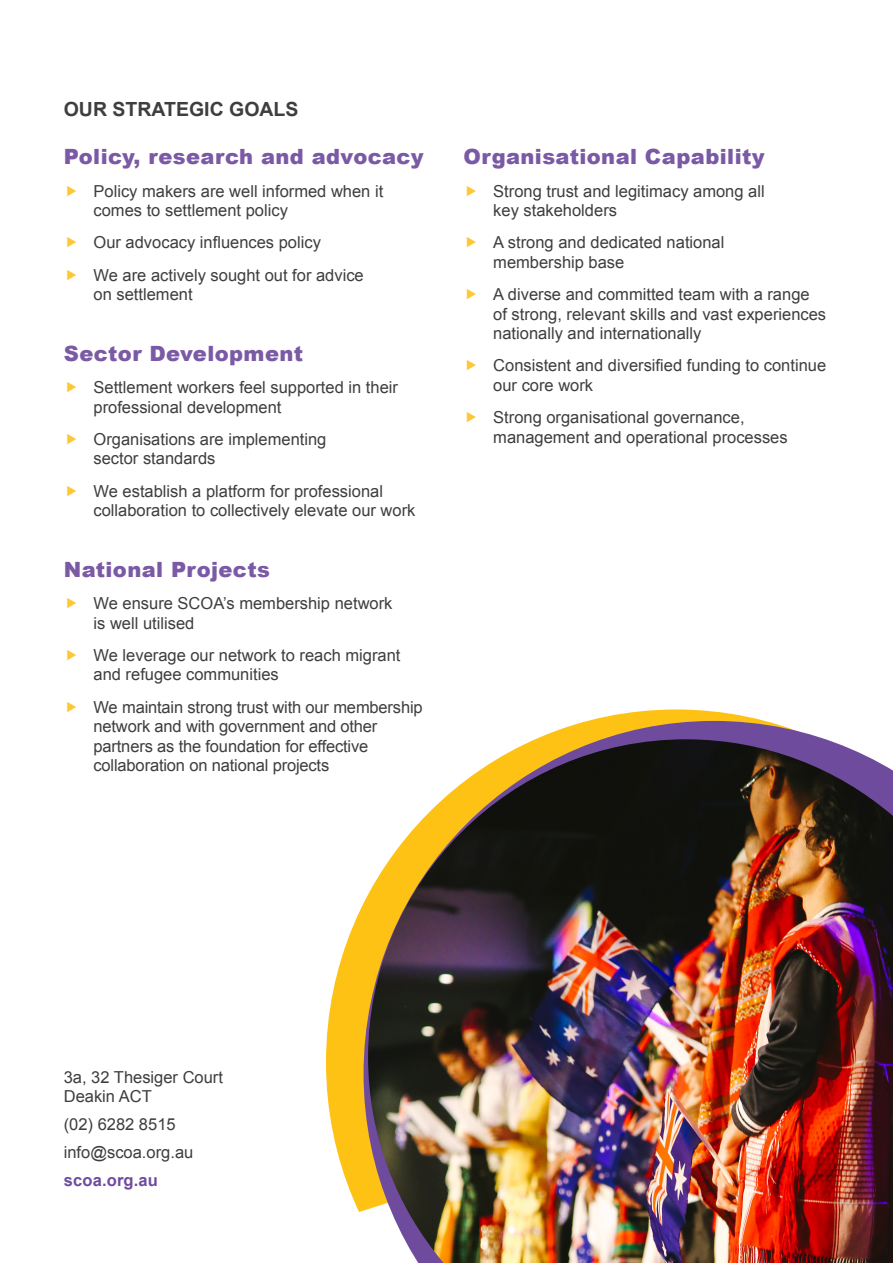
<style>
.page{position:relative;width:893px;height:1263px;background:#fff}
.page>*{position:absolute;margin:0;border:0;box-sizing:border-box;transform-origin:0 0}
.Heading_2{font:900 21px "Arial";letter-spacing:.02em;color:#7a5aa5}
.Heading_1{font:700 19.5px "Arial";color:#3e3e3f}
.t1{font:16.5px/19.5px "Arial";color:#3e3e3f}
.t2{font:700 16.5px "Arial";letter-spacing:.01em;color:#6f4b9e}
</style>
<div class="page">
<svg style="left:326px;top:709px;width:439px;height:332px"></svg>
<svg style="left:326px;top:1041px;width:38px;height:171px;fill:#fec214"></svg>
<svg style="left:364px;top:721px;width:461px;height:490px"></svg>
<img style="left:368px;top:739px;width:525px;height:524px">
<p class="Heading_1" style="left:64px;top:97px;width:236px">OUR STRATEGIC GOALS</p>
<p class="Heading_2" style="left:64px;top:142px;width:361px">Policy, research and advocacy</p>
<p class="t1" style="left:94px;top:181px;width:291px">Policy makers are well informed when it comes to settlement policy</p>
<p class="t1" style="left:94px;top:233px;width:229px">Our advocacy influences policy</p>
<p class="t1" style="left:94px;top:265px;width:272px">We are actively sought out for advice on settlement</p>
<p class="Heading_2" style="left:64px;top:338px;width:241px">Sector Development</p>
<p class="t1" style="left:94px;top:378px;width:306px">Settlement workers feel supported in their professional development</p>
<p class="t1" style="left:94px;top:429px;width:234px">Organisations are implementing sector standards</p>
<p class="t1" style="left:94px;top:481px;width:323px">We establish a platform for professional collaboration to collectively elevate our work</p>
<p class="Heading_2" style="left:64px;top:554px;width:208px">National Projects</p>
<p class="t1" style="left:94px;top:594px;width:300px">We ensure SCOA’s membership network is well utilised</p>
<p class="t1" style="left:94px;top:645px;width:308px">We leverage our network to reach migrant and refugee communities</p>
<p class="t1" style="left:94px;top:697px;width:331px">We maintain strong trust with our membership network and with government and other partners as the foundation for effective collaboration on national projects</p>
<p class="Heading_2" style="left:463px;top:142px;width:303px">Organisational Capability</p>
<p class="t1" style="left:493px;top:181px;width:273px">Strong trust and legitimacy among all key stakeholders</p>
<p class="t1" style="left:493px;top:233px;width:233px">A strong and dedicated national membership base</p>
<p class="t1" style="left:493px;top:285px;width:334px">A diverse and committed team with a range of strong, relevant skills and vast experiences nationally and internationally</p>
<p class="t1" style="left:493px;top:356px;width:334px">Consistent and diversified funding to continue our core work</p>
<p class="t1" style="left:493px;top:408px;width:296px">Strong organisational governance, management and operational processes</p>
<p class="t1" style="left:64px;top:1067px;width:161px">3a, 32 Thesiger Court<br>Deakin ACT</p>
<p class="t1" style="left:64px;top:1115px;width:113px">(02) 6282 8515</p>
<p class="t1" style="left:64px;top:1143px;width:131px">info@scoa.org.au</p>
<p class="t2" style="left:64px;top:1170px;width:96px">scoa.org.au</p>
</div>
